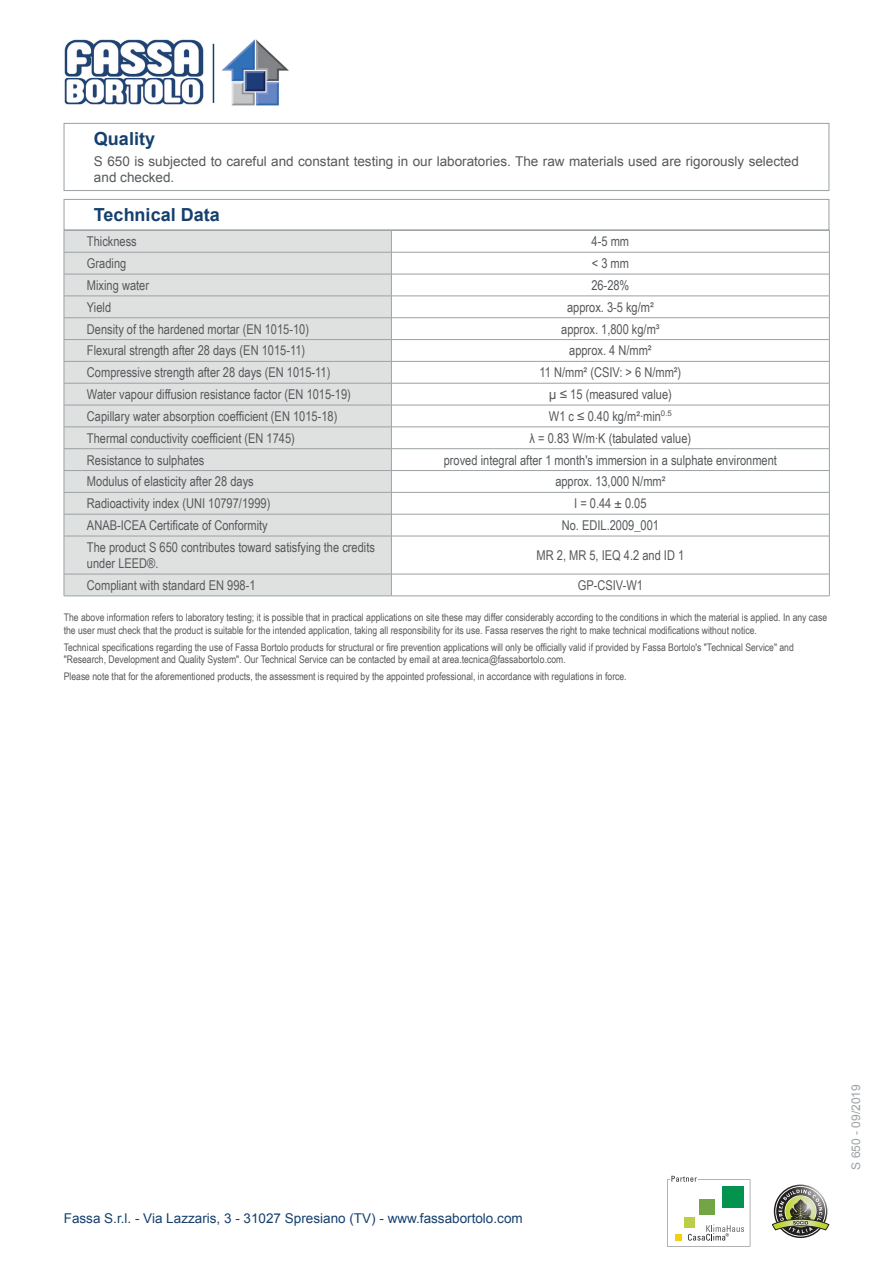
<style>
.page{position:relative;width:893px;height:1263px;background:#fff}
.page>*{position:absolute;margin:0;border:0;box-sizing:border-box;transform-origin:0 0}
.Titolo{font:700 18px "Arial";color:#15406e}
.normale_sx{font:13.5px/16.2px "Arial Narrow";color:#57585a}
.normale_centrato{font:13.5px "Arial Narrow";color:#57585a}
.Qualita{font:13.5px/16.2px "Arial";color:#57585a}
.t1{font:13.5px "Arial";color:#15406e}
.t2{font:12px "Arial";color:#9ba1a4}
.Disclaimer{font:10.5px/12.6px "Arial Narrow";color:#57585a}
</style>
<div class="page">
<svg style="left:667px;top:1176px;width:83px;height:71px"></svg>
<svg style="left:772px;top:1186px;width:57px;height:50px"></svg>
<img style="left:64px;top:39px;width:140px;height:66px">
<hr style="left:213px;top:44px;width:1px;height:59px;background:#15406e">
<img style="left:221px;top:39px;width:68px;height:67px">
<div style="left:64px;top:123px;width:765px;height:68px;border:1px solid #9ba1a4"></div>
<div style="left:64px;top:199px;width:765px;height:31px;border:1px solid #9ba1a4"></div>
<div style="left:65px;top:231px;width:326px;height:365px;background:#dfe1e1"></div>
<hr style="left:64px;top:230px;width:327px;height:1px;background:#9ba1a4">
<hr style="left:391px;top:230px;width:439px;height:1px;background:#9ba1a4">
<hr style="left:64px;top:252px;width:327px;height:1px;background:#9ba1a4">
<hr style="left:391px;top:252px;width:439px;height:1px;background:#9ba1a4">
<hr style="left:64px;top:274px;width:327px;height:1px;background:#9ba1a4">
<hr style="left:391px;top:274px;width:439px;height:1px;background:#9ba1a4">
<hr style="left:64px;top:296px;width:327px;height:1px;background:#9ba1a4">
<hr style="left:391px;top:296px;width:439px;height:1px;background:#9ba1a4">
<hr style="left:64px;top:317px;width:327px;height:1px;background:#9ba1a4">
<hr style="left:391px;top:317px;width:439px;height:1px;background:#9ba1a4">
<hr style="left:64px;top:339px;width:327px;height:1px;background:#9ba1a4">
<hr style="left:391px;top:339px;width:439px;height:1px;background:#9ba1a4">
<hr style="left:64px;top:361px;width:327px;height:1px;background:#9ba1a4">
<hr style="left:391px;top:361px;width:439px;height:1px;background:#9ba1a4">
<hr style="left:64px;top:383px;width:327px;height:1px;background:#9ba1a4">
<hr style="left:391px;top:383px;width:439px;height:1px;background:#9ba1a4">
<hr style="left:64px;top:405px;width:327px;height:1px;background:#9ba1a4">
<hr style="left:391px;top:405px;width:439px;height:1px;background:#9ba1a4">
<hr style="left:64px;top:427px;width:327px;height:1px;background:#9ba1a4">
<hr style="left:391px;top:427px;width:439px;height:1px;background:#9ba1a4">
<hr style="left:64px;top:448px;width:327px;height:1px;background:#9ba1a4">
<hr style="left:391px;top:448px;width:439px;height:1px;background:#9ba1a4">
<hr style="left:64px;top:470px;width:327px;height:1px;background:#9ba1a4">
<hr style="left:391px;top:470px;width:439px;height:1px;background:#9ba1a4">
<hr style="left:64px;top:492px;width:327px;height:1px;background:#9ba1a4">
<hr style="left:391px;top:492px;width:439px;height:1px;background:#9ba1a4">
<hr style="left:64px;top:514px;width:327px;height:1px;background:#9ba1a4">
<svg style="left:64px;top:231px;width:1px;height:305px"></svg>
<hr style="left:391px;top:514px;width:439px;height:1px;background:#9ba1a4">
<svg style="left:391px;top:231px;width:1px;height:305px"></svg>
<svg style="left:829px;top:231px;width:1px;height:305px"></svg>
<hr style="left:64px;top:536px;width:327px;height:1px;background:#9ba1a4">
<hr style="left:64px;top:536px;width:1px;height:38px;background:#9ba1a4">
<hr style="left:391px;top:536px;width:439px;height:1px;background:#9ba1a4">
<hr style="left:391px;top:536px;width:1px;height:38px;background:#9ba1a4">
<hr style="left:829px;top:536px;width:1px;height:38px;background:#9ba1a4">
<hr style="left:64px;top:574px;width:327px;height:1px;background:#9ba1a4">
<svg style="left:64px;top:574px;width:1px;height:22px"></svg>
<hr style="left:64px;top:596px;width:327px;height:1px;background:#9ba1a4">
<hr style="left:391px;top:574px;width:439px;height:1px;background:#9ba1a4">
<svg style="left:391px;top:574px;width:1px;height:22px"></svg>
<svg style="left:829px;top:574px;width:1px;height:22px"></svg>
<hr style="left:391px;top:596px;width:439px;height:1px;background:#9ba1a4">
<p class="Titolo" style="left:94px;top:126px;width:63px">Quality</p>
<p class="Qualita" style="left:94px;top:153px;width:706px">S 650 is subjected to careful and constant testing in our laboratories. The raw materials used are rigorously selected and checked.</p>
<p class="Titolo" style="left:94px;top:202px;width:127px">Technical Data</p>
<p class="normale_sx" style="left:87px;top:233px;width:51px">Thickness</p>
<p class="normale_centrato" style="left:592px;top:232px;width:39px">4-5 mm</p>
<p class="normale_sx" style="left:87px;top:255px;width:41px">Grading</p>
<p class="normale_centrato" style="left:592px;top:253px;width:39px">&lt; 3 mm</p>
<p class="normale_sx" style="left:87px;top:277px;width:64px">Mixing water</p>
<p class="normale_centrato" style="left:591px;top:275px;width:40px">26-28%</p>
<p class="normale_sx" style="left:87px;top:298px;width:26px">Yield</p>
<p class="normale_centrato" style="left:567px;top:297px;width:88px">approx. 3-5 kg/m²</p>
<p class="normale_sx" style="left:87px;top:320px;width:224px">Density of the hardened mortar (EN 1015-10)</p>
<p class="normale_centrato" style="left:561px;top:319px;width:100px">approx. 1,800 kg/m³</p>
<p class="normale_sx" style="left:87px;top:342px;width:220px">Flexural strength after 28 days (EN 1015-11)</p>
<p class="normale_centrato" style="left:569px;top:341px;width:84px">approx. 4 N/mm²</p>
<p class="normale_sx" style="left:87px;top:364px;width:245px">Compressive strength after 28 days (EN 1015-11)</p>
<p class="normale_centrato" style="left:539px;top:363px;width:143px">11 N/mm² (CSIV: &gt; 6 N/mm²)</p>
<p class="normale_sx" style="left:87px;top:386px;width:265px">Water vapour diffusion resistance factor (EN 1015-19)</p>
<p class="normale_centrato" style="left:549px;top:384px;width:124px">µ ≤ 15 (measured value)</p>
<p class="normale_sx" style="left:87px;top:407px;width:252px">Capillary water absorption coefficient (EN 1015-18)</p>
<p class="normale_centrato" style="left:549px;top:406px;width:124px">W1 c ≤ 0.40 kg/m²∙min<sup>0.5</sup></p>
<p class="normale_sx" style="left:87px;top:429px;width:209px">Thermal conductivity coefficient (EN 1745)</p>
<p class="normale_centrato" style="left:530px;top:428px;width:163px">λ = 0.83 W/m∙K (tabulated value)</p>
<p class="normale_sx" style="left:87px;top:451px;width:119px">Resistance to sulphates</p>
<p class="normale_centrato" style="left:444px;top:450px;width:335px">proved integral after 1 month's immersion in a sulphate environment</p>
<p class="normale_sx" style="left:87px;top:473px;width:168px">Modulus of elasticity after 28 days</p>
<p class="normale_centrato" style="left:555px;top:472px;width:112px">approx. 13,000 N/mm²</p>
<p class="normale_sx" style="left:87px;top:495px;width:185px">Radioactivity index (UNI 10797/1999)</p>
<p class="normale_centrato" style="left:574px;top:493px;width:74px">I = 0.44 ± 0.05</p>
<p class="normale_sx" style="left:87px;top:517px;width:182px">ANAB-ICEA Certificate of Conformity</p>
<p class="normale_centrato" style="left:562px;top:515px;width:99px">No. EDIL.2009_001</p>
<p class="normale_sx" style="left:87px;top:538px;width:289px">The product S 650 contributes toward satisfying the credits under LEED®.</p>
<p class="normale_centrato" style="left:537px;top:545px;width:149px">MR 2, MR 5, IEQ 4.2 and ID 1</p>
<p class="normale_sx" style="left:87px;top:576px;width:170px">Compliant with standard EN 998-1</p>
<p class="normale_centrato" style="left:578px;top:575px;width:67px">GP-CSIV-W1</p>
<p class="Disclaimer" style="left:64px;top:611px;width:765px">The above information refers to laboratory testing; it is possible that in practical applications on site these may differ considerably according to the conditions in which the material is applied. In any case the user must check that the product is suitable for the intended application, taking all responsibility for its use. Fassa reserves the right to make technical modifications without notice.</p>
<p class="Disclaimer" style="left:64px;top:640px;width:732px">Technical specifications regarding the use of Fassa Bortolo products for structural or fire prevention applications will only be officially valid if provided by Fassa Bortolo's "Technical Service" and "Research, Development and Quality System". Our Technical Service can be contacted by email at area.tecnica@fassabortolo.com.</p>
<p class="Disclaimer" style="left:64px;top:670px;width:564px">Please note that for the aforementioned products, the assessment is required by the appointed professional, in accordance with regulations in force.</p>
<p class="t1" style="left:64px;top:1208px;width:460px">Fassa S.r.l. - Via Lazzaris, 3 - 31027 Spresiano (TV) - www.fassabortolo.com</p>
<p class="t2" style="left:848px;top:1170px;width:87px;rotate:-90deg">S 650 - 09/2019</p>
</div>
